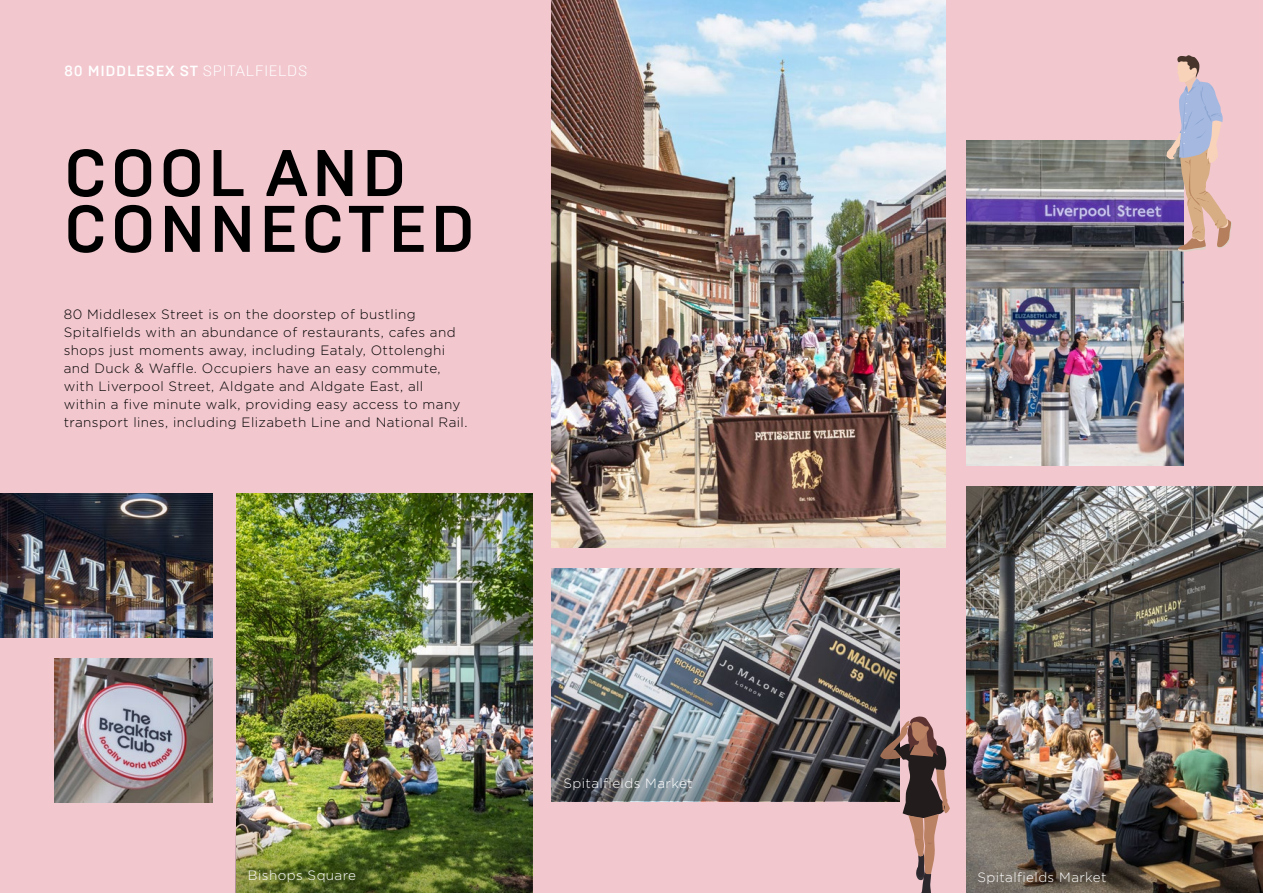
<style>
.page{position:relative;width:1263px;height:893px;background:#f2c7ce}
.page>*{position:absolute;margin:0;border:0;box-sizing:border-box;transform-origin:0 0}
.t1{font:500 65.7px/55.8px "Brutal Type";letter-spacing:.05em;color:#000}
.t2{font:500 14.7px "Brutal Type";letter-spacing:.05em;color:#fff}
.t3{font:300 13.5px/18px "Gotham";letter-spacing:.03em;color:#000}
.t4{font:300 13.5px "Gotham";letter-spacing:.03em;color:#fff}
.s1{font-weight:300}
</style>
<div class="page">
<img style="left:552px;top:0;width:393px;height:547px">
<img style="left:966px;top:140px;width:217px;height:326px">
<img style="left:55px;top:658px;width:158px;height:145px">
<img style="left:0;top:493px;width:213px;height:145px">
<svg style="left:1166px;top:55px;width:66px;height:197px"></svg>
<svg style="left:880px;top:716px;width:70px;height:177px"></svg>
<img style="left:966px;top:487px;width:297px;height:406px">
<img style="left:552px;top:569px;width:348px;height:232px">
<img style="left:236px;top:493px;width:296px;height:400px">
<img style="left:235px;top:690px;width:296px;height:203px">
<p class="t2" style="left:64px;top:62px;width:245px">80 MIDDLESEX ST <span class="s1">SPITALFIELDS</span></p>
<h1 class="t1" style="left:64px;top:146px;width:413px">COOL AND<br>CONNECTED</h1>
<p class="t3" style="left:64px;top:305px;width:405px">80 Middlesex Street is on the doorstep of bustling Spitalfields with an abundance of restaurants, cafes and shops just moments away, including Eataly, Ottolenghi and Duck &amp; Waffle. Occupiers have an easy commute, with Liverpool Street, Aldgate and Aldgate East, all within a five minute walk, providing easy access to many transport lines, including Elizabeth Line and National Rail.</p>
<p class="t4" style="left:248px;top:868px;width:110px">Bishops Square</p>
<p class="t4" style="left:563px;top:776px;width:131px">Spitalfields Market</p>
<p class="t4" style="left:977px;top:869px;width:131px">Spitalfields Market</p>
</div>
